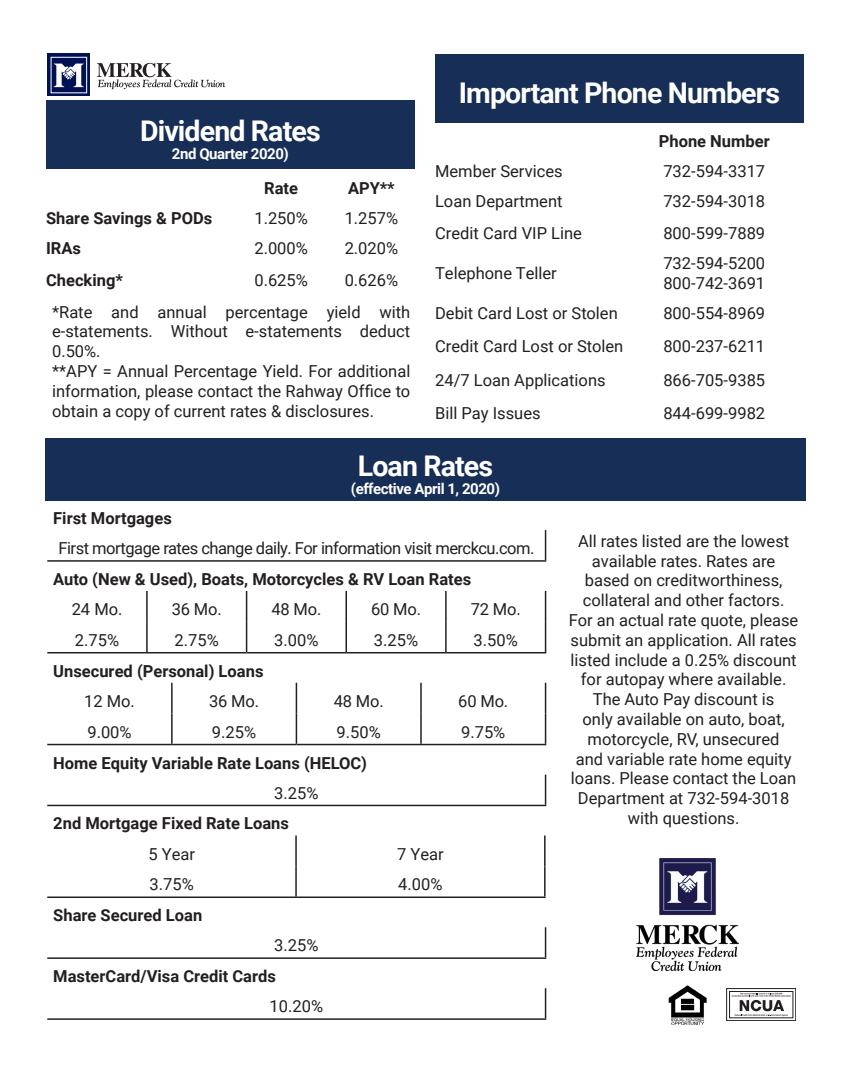
<style>
.page{position:relative;width:851px;height:1080px;background:#fff}
.page>*{position:absolute;margin:0;border:0;box-sizing:border-box;transform-origin:0 0}
.t1{font:700 28.5px "Roboto";letter-spacing:-.03em;color:#fff}
.t2{font:16.5px/19.8px "Roboto";color:#231f20}
.t3{font:700 16.5px "Roboto";color:#231f20}
.t4{font:16.5px "Roboto";letter-spacing:-.03em;color:#231f20}
.t5{font:700 15px "Roboto";letter-spacing:-.03em;color:#fff}
</style>
<div class="page">
<svg style="left:729px;top:991px;width:65px;height:28px"></svg>
<div style="left:726px;top:989px;width:70px;height:32px;border:1px solid #231f20"></div>
<div style="left:729px;top:991px;width:64px;height:27px;border:1px solid #231f20"></div>
<svg style="left:731px;top:993px;width:60px;height:23px"></svg>
<img style="left:668px;top:986px;width:38px;height:39px">
<svg style="left:48px;top:54px;width:42px;height:42px"></svg>
<svg style="left:53px;top:62px;width:31px;height:26px"></svg>
<svg style="left:54px;top:64px;width:30px;height:23px"></svg>
<div style="left:51px;top:57px;width:36px;height:36px;border:1px solid #fff"></div>
<svg style="left:97px;top:63px;width:128px;height:26px"></svg>
<img style="left:636px;top:859px;width:102px;height:111px">
<hr style="left:544px;top:530px;width:2px;height:30px;background:#231f20">
<hr style="left:47px;top:560px;width:499px;height:2px;background:#231f20">
<hr style="left:146px;top:591px;width:2px;height:31px;background:#231f20">
<hr style="left:246px;top:591px;width:1px;height:31px;background:#231f20">
<hr style="left:345px;top:591px;width:2px;height:31px;background:#231f20">
<hr style="left:445px;top:591px;width:1px;height:31px;background:#231f20">
<hr style="left:146px;top:622px;width:2px;height:30px;background:#231f20">
<hr style="left:246px;top:622px;width:1px;height:30px;background:#231f20">
<hr style="left:345px;top:622px;width:2px;height:30px;background:#231f20">
<hr style="left:445px;top:622px;width:1px;height:30px;background:#231f20">
<hr style="left:47px;top:652px;width:100px;height:1px;background:#231f20">
<hr style="left:147px;top:652px;width:99px;height:1px;background:#231f20">
<hr style="left:246px;top:652px;width:100px;height:1px;background:#231f20">
<hr style="left:346px;top:652px;width:100px;height:1px;background:#231f20">
<hr style="left:446px;top:652px;width:100px;height:1px;background:#231f20">
<hr style="left:544px;top:591px;width:2px;height:31px;background:#231f20">
<hr style="left:544px;top:622px;width:2px;height:30px;background:#231f20">
<hr style="left:171px;top:683px;width:1px;height:31px;background:#231f20">
<hr style="left:296px;top:683px;width:1px;height:31px;background:#231f20">
<hr style="left:420px;top:683px;width:2px;height:31px;background:#231f20">
<hr style="left:171px;top:714px;width:1px;height:30px;background:#231f20">
<hr style="left:296px;top:714px;width:1px;height:30px;background:#231f20">
<hr style="left:420px;top:714px;width:2px;height:30px;background:#231f20">
<hr style="left:47px;top:744px;width:125px;height:1px;background:#231f20">
<hr style="left:172px;top:744px;width:124px;height:1px;background:#231f20">
<hr style="left:296px;top:744px;width:125px;height:1px;background:#231f20">
<hr style="left:421px;top:744px;width:125px;height:1px;background:#231f20">
<hr style="left:544px;top:683px;width:2px;height:31px;background:#231f20">
<hr style="left:544px;top:714px;width:2px;height:30px;background:#231f20">
<hr style="left:544px;top:775px;width:2px;height:30px;background:#231f20">
<hr style="left:47px;top:805px;width:499px;height:1px;background:#231f20">
<hr style="left:295px;top:835px;width:2px;height:31px;background:#231f20">
<hr style="left:295px;top:866px;width:2px;height:31px;background:#231f20">
<hr style="left:544px;top:835px;width:1px;height:31px;background:#231f20">
<hr style="left:544px;top:866px;width:1px;height:31px;background:#231f20">
<hr style="left:47px;top:897px;width:249px;height:1px;background:#231f20">
<hr style="left:296px;top:897px;width:249px;height:1px;background:#231f20">
<hr style="left:544px;top:927px;width:2px;height:30px;background:#231f20">
<hr style="left:47px;top:957px;width:499px;height:2px;background:#231f20">
<hr style="left:544px;top:988px;width:2px;height:30px;background:#231f20">
<hr style="left:47px;top:1018px;width:499px;height:2px;background:#231f20">
<div style="left:45px;top:438px;width:760px;height:63px;background:#172e56"></div>
<div style="left:46px;top:101px;width:368px;height:68px;background:#172e56"></div>
<div style="left:435px;top:54px;width:368px;height:69px;background:#172e56"></div>
<h1 class="t1" style="left:140px;top:111px;width:182px">Dividend Rates</h1>
<p class="t5" style="left:172px;top:143px;width:118px">2nd Quarter 2020)</p>
<p class="t3" style="left:264px;top:177px;width:35px">Rate</p>
<p class="t3" style="left:348px;top:177px;width:48px">APY**</p>
<p class="t3" style="left:46px;top:206px;width:168px">Share Savings &amp; PODs</p>
<p class="t2" style="left:254px;top:207px;width:55px">1.250%</p>
<p class="t2" style="left:344px;top:207px;width:55px">1.257%</p>
<p class="t3" style="left:46px;top:237px;width:36px">IRAs</p>
<p class="t2" style="left:254px;top:238px;width:55px">2.000%</p>
<p class="t2" style="left:344px;top:238px;width:55px">2.020%</p>
<p class="t3" style="left:46px;top:269px;width:78px">Checking*</p>
<p class="t2" style="left:254px;top:270px;width:55px">0.625%</p>
<p class="t2" style="left:52px;top:264px;width:360px;line-height:31.5px;text-indent:292px">0.626% *Rate and annual percentage yield with</p>
<p class="t2" style="left:52px;top:321px;width:360px">e-statements. Without e-statements deduct 0.50%.<br>**APY = Annual Percentage Yield. For additional information, please contact the Rahway Office to obtain a copy of current rates &amp; disclosures.</p>
<h1 class="t1" style="left:458px;top:73px;width:323px">Important Phone Numbers</h1>
<p class="t3" style="left:658px;top:130px;width:112px">Phone Number</p>
<p class="t2" style="left:435px;top:160px;width:129px">Member Services</p>
<p class="t2" style="left:663px;top:160px;width:103px">732-594-3317</p>
<p class="t2" style="left:435px;top:191px;width:129px">Loan Department</p>
<p class="t2" style="left:663px;top:191px;width:103px">732-594-3018</p>
<p class="t2" style="left:435px;top:223px;width:148px">Credit Card VIP Line</p>
<p class="t2" style="left:663px;top:223px;width:103px">800-599-7889</p>
<p class="t2" style="left:435px;top:263px;width:123px">Telephone Teller</p>
<p class="t2" style="left:663px;top:253px;width:103px">732-594-5200<br>800-742-3691</p>
<p class="t2" style="left:435px;top:302px;width:184px">Debit Card Lost or Stolen</p>
<p class="t2" style="left:663px;top:302px;width:103px">800-554-8969</p>
<p class="t2" style="left:435px;top:336px;width:190px">Credit Card Lost or Stolen</p>
<p class="t2" style="left:663px;top:336px;width:103px">800-237-6211</p>
<p class="t2" style="left:435px;top:369px;width:172px">24/7 Loan Applications</p>
<p class="t2" style="left:663px;top:369px;width:103px">866-705-9385</p>
<p class="t2" style="left:435px;top:403px;width:107px">Bill Pay Issues</p>
<p class="t2" style="left:663px;top:403px;width:103px">844-699-9982</p>
<h1 class="t1" style="left:358px;top:445px;width:137px">Loan Rates</h1>
<p class="t5" style="left:351px;top:478px;width:151px">(effective April 1, 2020)</p>
<p class="t3" style="left:53px;top:507px;width:120px">First Mortgages</p>
<p class="t4" style="left:58px;top:537px;width:477px">First mortgage rates change daily. For information visit merckcu.com.</p>
<p class="t3" style="left:53px;top:568px;width:419px">Auto (New &amp; Used), Boats, Motorcycles &amp; RV Loan Rates</p>
<p class="t2" style="left:72px;top:599px;width:52px">24 Mo.</p>
<p class="t2" style="left:172px;top:599px;width:51px">36 Mo.</p>
<p class="t2" style="left:271px;top:599px;width:51px">48 Mo.</p>
<p class="t2" style="left:371px;top:599px;width:51px">60 Mo.</p>
<p class="t2" style="left:470px;top:599px;width:51px">72 Mo.</p>
<p class="t2" style="left:75px;top:630px;width:46px">2.75%</p>
<p class="t2" style="left:175px;top:630px;width:46px">2.75%</p>
<p class="t2" style="left:274px;top:630px;width:46px">3.00%</p>
<p class="t2" style="left:374px;top:630px;width:46px">3.25%</p>
<p class="t2" style="left:473px;top:630px;width:46px">3.50%</p>
<p class="t3" style="left:53px;top:659px;width:212px">Unsecured (Personal) Loans</p>
<p class="t2" style="left:84px;top:690px;width:52px">12 Mo.</p>
<p class="t2" style="left:209px;top:690px;width:51px">36 Mo.</p>
<p class="t2" style="left:334px;top:690px;width:51px">48 Mo.</p>
<p class="t2" style="left:458px;top:690px;width:51px">60 Mo.</p>
<p class="t2" style="left:87px;top:721px;width:46px">9.00%</p>
<p class="t2" style="left:212px;top:721px;width:46px">9.25%</p>
<p class="t2" style="left:336px;top:721px;width:46px">9.50%</p>
<p class="t2" style="left:461px;top:721px;width:46px">9.75%</p>
<p class="t3" style="left:53px;top:751px;width:315px">Home Equity Variable Rate Loans (HELOC)</p>
<p class="t2" style="left:274px;top:782px;width:46px">3.25%</p>
<p class="t3" style="left:53px;top:812px;width:237px">2nd Mortgage Fixed Rate Loans</p>
<p class="t2" style="left:148px;top:843px;width:48px">5 Year</p>
<p class="t2" style="left:397px;top:843px;width:48px">7 Year</p>
<p class="t2" style="left:149px;top:874px;width:46px">3.75%</p>
<p class="t2" style="left:398px;top:874px;width:46px">4.00%</p>
<p class="t3" style="left:53px;top:904px;width:150px">Share Secured Loan</p>
<p class="t2" style="left:274px;top:935px;width:46px">3.25%</p>
<p class="t3" style="left:53px;top:965px;width:224px">MasterCard/Visa Credit Cards</p>
<p class="t2" style="left:269px;top:996px;width:55px">10.20%</p>
<p class="t2" style="left:569px;top:530px;width:231px;text-align:center">All rates listed are the lowest available rates. Rates are based on creditworthiness, collateral and other factors.<br>For an actual rate quote, please submit an application. All rates listed include a 0.25% discount for autopay where available.<br>The Auto Pay discount is<br>only available on auto, boat, motorcycle, RV, unsecured<br>and variable rate home equity loans. Please contact the Loan<br>Department at 732-594-3018 with questions.</p>
</div>
